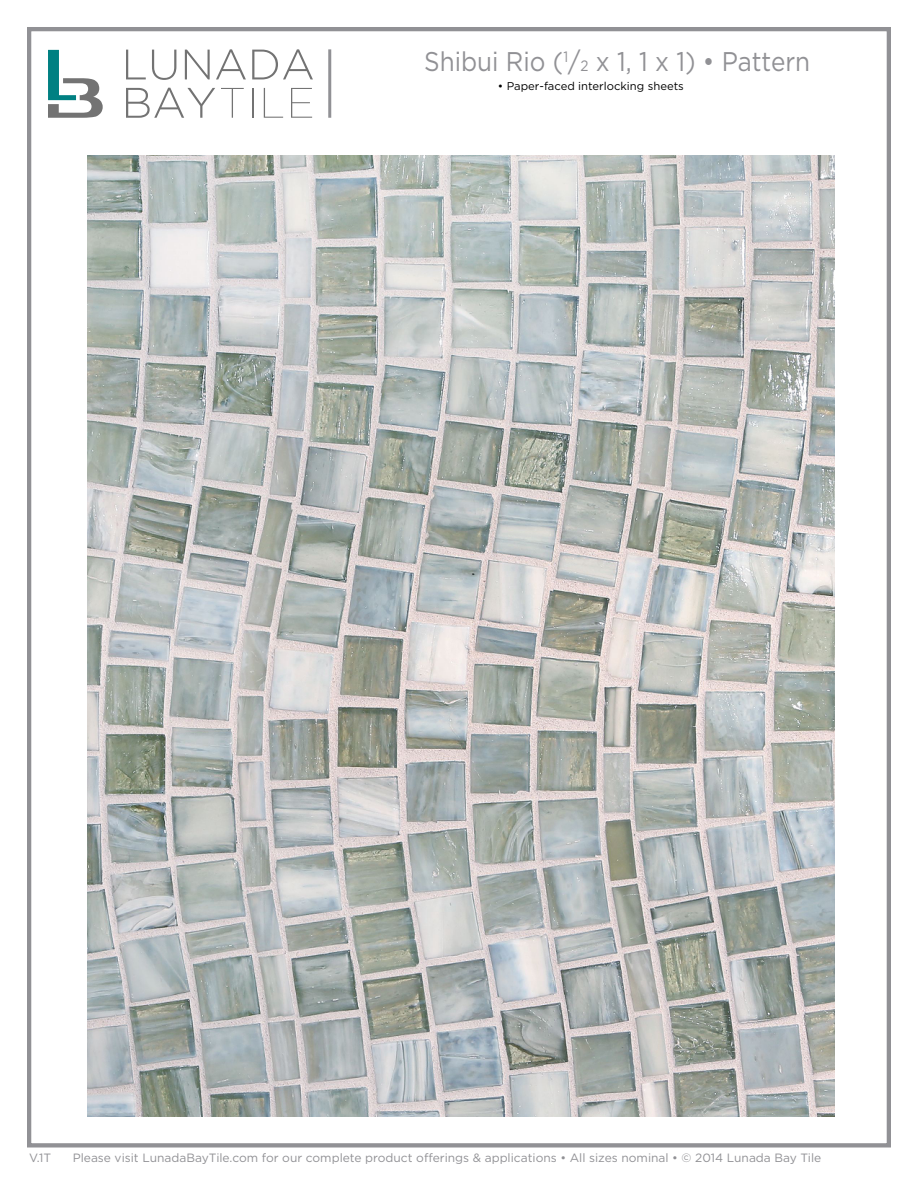
<style>
.page{position:relative;width:918px;height:1188px;background:#fff}
.page>*{position:absolute;margin:0;border:0;box-sizing:border-box;transform-origin:0 0}
.t1{font:27px "Gotham";color:#919195;scale:.9 1}
.t2{font:12px "Gotham";color:#919195}
.t3{font:11.25px "Gotham";color:#000}
.s1{font-size:15px}
</style>
<div class="page">
<div style="left:27px;top:27px;width:864px;height:1120px;border:4px solid #919195"></div>
<svg style="left:126px;top:50px;width:20px;height:29px"></svg>
<svg style="left:152px;top:50px;width:24px;height:30px"></svg>
<svg style="left:185px;top:50px;width:25px;height:29px"></svg>
<svg style="left:216px;top:49px;width:30px;height:30px"></svg>
<svg style="left:252px;top:49px;width:61px;height:30px"></svg>
<svg style="left:126px;top:88px;width:89px;height:30px"></svg>
<svg style="left:221px;top:88px;width:23px;height:30px"></svg>
<hr style="left:252px;top:88px;width:1px;height:30px;background:#737373">
<svg style="left:264px;top:88px;width:19px;height:30px"></svg>
<svg style="left:291px;top:88px;width:21px;height:30px"></svg>
<svg style="left:48px;top:50px;width:55px;height:68px"></svg>
<hr style="left:328px;top:49px;width:3px;height:69px;background:#919195">
<img style="left:88px;top:156px;width:747px;height:961px">
<h1 class="t1" style="left:424px;top:44px;width:430px">Shibui Rio (<sup>1</sup>/<span class="s1">2</span> x 1, 1 x 1) • Pattern</h1>
<p class="t3" style="left:498px;top:79px;width:187px">• Paper-faced interlocking sheets</p>
<p class="t2" style="left:29px;top:1150px;width:23px">V.1T</p>
<p class="t2" style="left:73px;top:1150px;width:750px">Please visit LunadaBayTile.com for our complete product offerings &amp; applications • All sizes nominal • © 2014 Lunada Bay Tile</p>
</div>
